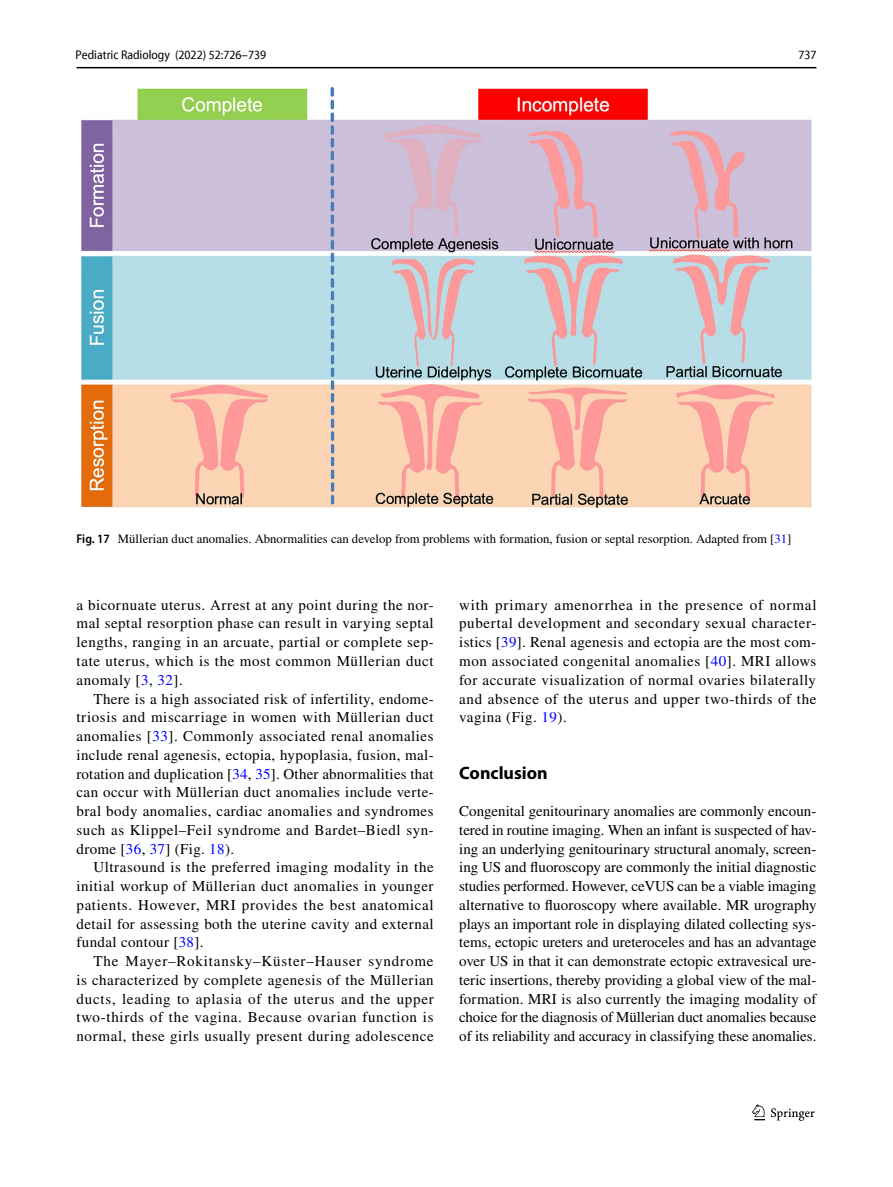
<style>
.page{position:relative;width:893px;height:1187px;background:#fff}
.page>*{position:absolute;margin:0;border:0;box-sizing:border-box;transform-origin:0 0}
.t1{font:700 18px "Myriad Pro";color:#000}
.t2{font:15px/18.8px "STIX";letter-spacing:.04em;color:#000;text-align:justify}
.t3{font:12.75px "STIX";color:#000}
.t4{font:semi-condensed 12.75px "Myriad Pro Unic";color:#000}
.s1{font-family:"Myriad Pro";font-weight:600;font-stretch:semi-condensed}
.s2{color:#00f}
</style>
<div class="page">
<hr style="left:77px;top:67px;width:739px;height:1px;background:#000">
<img style="left:81px;top:87px;width:731px;height:421px">
<svg style="left:752px;top:1104px;width:13px;height:16px"></svg>
<svg style="left:771px;top:1108px;width:44px;height:12px"></svg>
<p class="t4" style="left:76px;top:50px;width:192px">Pediatric Radiology (2022) 52:726–739</p>
<p class="t4" style="left:798px;top:50px;width:20px">737</p>
<p class="t3" style="left:77px;top:530px;width:716px"><span class="s1">Fig. 17</span> Müllerian duct anomalies. Abnormalities can develop from problems with formation, fusion or septal resorption. Adapted from [<span class="s2">31</span>]</p>
<p class="t2" style="left:77px;top:596px;width:359px">a bicornuate uterus. Arrest at any point during the nor&shy;mal septal resorption phase can result in varying septal lengths, ranging in an arcuate, partial or complete sep&shy;tate uterus, which is the most common Müllerian duct anomaly [<span class="s2">3</span>, <span class="s2">32</span>].</p>
<p class="t2" style="left:77px;top:690px;width:359px;text-indent:17px">There is a high associated risk of infertility, endome&shy;triosis and miscarriage in women with Müllerian duct anomalies [<span class="s2">33</span>]. Commonly associated renal anomalies include renal agenesis, ectopia, hypoplasia, fusion, mal&shy;rotation and duplication [<span class="s2">34</span>, <span class="s2">35</span>]. Other abnormalities that can occur with Müllerian duct anomalies include verte&shy;bral body anomalies, cardiac anomalies and syndromes such as Klippel–Feil syndrome and Bardet–Biedl syn&shy;drome [<span class="s2">36</span>, <span class="s2">37</span>] (Fig. <span class="s2">18</span>).</p>
<p class="t2" style="left:77px;top:858px;width:359px;text-indent:17px">Ultrasound is the preferred imaging modality in the initial workup of Müllerian duct anomalies in younger patients. However, MRI provides the best anatomical detail for assessing both the uterine cavity and external fundal contour [<span class="s2">38</span>].</p>
<p class="t2" style="left:77px;top:952px;width:359px;text-indent:17px">The Mayer–Rokitansky–Küster–Hauser syndrome is characterized by complete agenesis of the Müllerian ducts, leading to aplasia of the uterus and the upper two-thirds of the vagina. Because ovarian function is normal, these girls usually present during adolescence</p>
<p class="t2" style="left:459px;top:596px;width:359px">with primary amenorrhea in the presence of normal pubertal development and secondary sexual character&shy;istics [<span class="s2">39</span>]. Renal agenesis and ectopia are the most com&shy;mon associated congenital anomalies [<span class="s2">40</span>]. MRI allows for accurate visualization of normal ovaries bilaterally and absence of the uterus and upper two-thirds of the vagina (Fig. <span class="s2">19</span>).</p>
<p class="t1" style="left:459px;top:760px;width:90px">Conclusion</p>
<p class="t2" style="left:459px;top:802px;width:359px">Congenital genitourinary anomalies are commonly encoun&shy;tered in routine imaging. When an infant is suspected of hav&shy;ing an underlying genitourinary structural anomaly, screen&shy;ing US and fluoroscopy are commonly the initial diagnostic studies performed. However, ceVUS can be a viable imaging alternative to fluoroscopy where available. MR urography plays an important role in displaying dilated collecting sys&shy;tems, ectopic ureters and ureteroceles and has an advantage over US in that it can demonstrate ectopic extravesical ure&shy;teric insertions, thereby providing a global view of the mal&shy;formation. MRI is also currently the imaging modality of choice for the diagnosis of Müllerian duct anomalies because of its reliability and accuracy in classifying these anomalies.</p>
</div>
